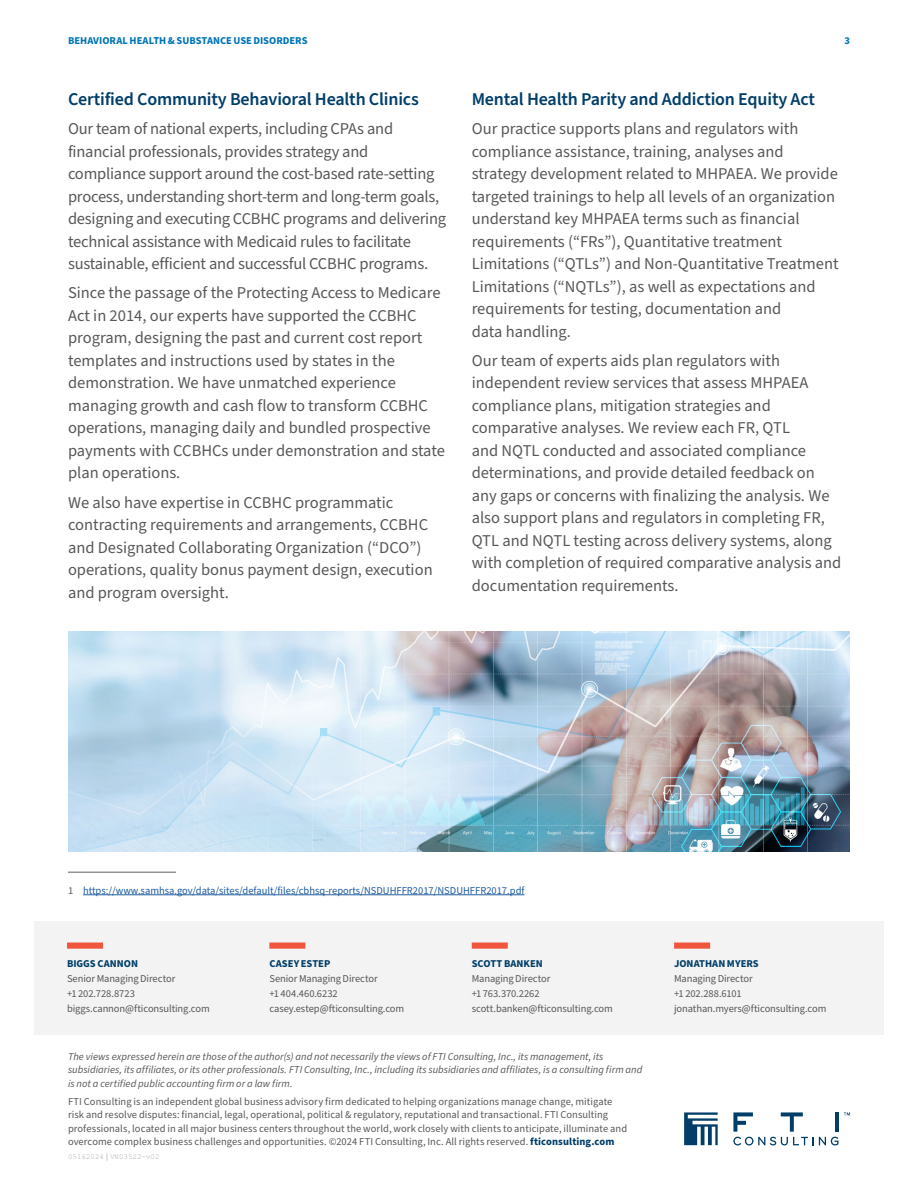
<style>
.page{position:relative;width:918px;height:1188px;background:#fff}
.page>*{position:absolute;margin:0;border:0;box-sizing:border-box;transform-origin:0 0}
.Subhead_L1_-_MAIN{font:600 18px "Source Sans Pro";letter-spacing:-.01em;color:#003e69}
.Body_Copy{font:16.5px/22.5px "Source Sans Pro";color:#57585a}
.Contacts_Name-Nest{font:10.5px/15px "Source Sans Pro";color:#57585a}
.t1{font:italic 10.5px/13.5px "Source Sans Pro";letter-spacing:.005em;color:#57585a}
.Endnote{font:10.5px "Source Sans Pro";color:#205d9e}
.t2{font:700 10.5px "Source Sans Pro";color:#0075b6}
.Endnote-2{font:10.5px "Source Sans Pro";color:#57585a}
.t3{font:7.5px "Courier New";color:#a8abac}
.s1{font-weight:700;color:#003e69}
.s2{font-family:"Arial"}
</style>
<div class="page">
<div style="left:34px;top:921px;width:850px;height:114px;background:#f3f3f3"></div>
<svg style="left:67px;top:943px;width:36px;height:6px"></svg>
<svg style="left:269px;top:943px;width:37px;height:6px"></svg>
<svg style="left:472px;top:943px;width:36px;height:6px"></svg>
<svg style="left:674px;top:943px;width:37px;height:6px"></svg>
<svg style="left:68px;top:872px;width:108px;height:1px"></svg>
<hr style="left:83px;top:895px;width:442px;height:1px;background:#205d9e">
<img style="left:68px;top:631px;width:782px;height:220px">
<svg style="left:684px;top:1112px;width:34px;height:33px"></svg>
<svg style="left:844px;top:1112px;width:6px;height:3px"></svg>
<hr style="left:835px;top:1112px;width:4px;height:20px;background:#003e69">
<svg style="left:733px;top:1112px;width:105px;height:33px"></svg>
<p class="t2" style="left:68px;top:33px;width:122px">BEHAVIORAL HEALTH &amp; SUBSTA</p>
<p class="t2" style="left:213px;top:33px;width:95px">NCE USE DISORDERS</p>
<p class="t2" style="left:844px;top:33px;width:7px">3</p>
<p class="Subhead_L1_-_MAIN" style="left:68px;top:87px;width:352px">Certified Community Behavioral Health Clinics</p>
<p class="Body_Copy" style="left:68px;top:118px;width:380px">Our team of national experts, including CPAs and financial professionals, provides strategy and compliance support around the cost-based rate-setting process, understanding short-term and long-term goals, designing and executing CCBHC programs and delivering technical assistance with Medicaid rules to facilitate sustainable, efficient and successful CCBHC programs.</p>
<p class="Body_Copy" style="left:68px;top:282px;width:378px">Since the passage of the Protecting Access to Medicare Act in 2014, our experts have supported the CCBHC program, designing the past and current cost report templates and instructions used by states in the demonstration. We have unmatched experience managing growth and cash flow to transform CCBHC operations, managing daily and bundled prospective payments with CCBHCs under demonstration and state plan operations.</p>
<p class="Body_Copy" style="left:68px;top:491px;width:366px">We also have expertise in CCBHC programmatic contracting requirements and arrangements, CCBHC and Designated Collaborating Organization (“DCO”) operations, quality bonus payment design, execution and program oversight.</p>
<p class="Subhead_L1_-_MAIN" style="left:472px;top:87px;width:345px">Mental Health Parity and Addiction Equity Act</p>
<p class="Body_Copy" style="left:472px;top:118px;width:369px">Our practice supports plans and regulators with compliance assistance, training, analyses and strategy development related to MHPAEA. We provide targeted trainings to help all levels of an organization understand key MHPAEA terms such as financial requirements (“FRs”), Quantitative treatment Limitations (“QTLs”) and Non-Quantitative Treatment Limitations (“NQTLs”), as well as expectations and requirements for testing, documentation and<br>data handling.</p>
<p class="Body_Copy" style="left:472px;top:350px;width:371px">Our team of experts aids plan regulators with independent review services that assess MHPAEA compliance plans, mitigation strategies and comparative analyses. We review each FR, QTL<br>and NQTL conducted and associated compliance determinations, and provide detailed feedback on any gaps or concerns with finalizing the analysis. We also support plans and regulators in completing FR, QTL and NQTL testing across delivery systems, along with completion of required comparative analysis and documentation requirements.</p>
<p class="Endnote-2" style="left:68px;top:884px;width:7px">1</p>
<p class="Endnote" style="left:83px;top:884px;width:443px">https://www.samhsa.gov/data/sites/default/files/cbhsq-reports/NSDUHFFR2017/NSDUHFFR2017.pdf</p>
<p class="Contacts_Name-Nest" style="left:67px;top:956px;width:144px"><span class="s1">BIGGS CANNON<br></span>Senior Managing Director<br>+1 202.728.8723 biggs.cannon@fticonsulting.com</p>
<p class="Contacts_Name-Nest" style="left:269px;top:956px;width:136px"><span class="s1">CASEY ESTEP<br></span>Senior Managing Director<br>+1 404.460.6232 casey.estep@fticonsulting.com</p>
<p class="Contacts_Name-Nest" style="left:472px;top:956px;width:143px"><span class="s1">SCOTT BANKEN<br></span>Managing Director<br>+1 763.370.2262 scott.banken@fticonsulting.com</p>
<p class="Contacts_Name-Nest" style="left:674px;top:956px;width:154px"><span class="s1">JONATHAN MYERS<br></span>Managing Director<br>+1 202.288.6101 jonathan.myers@fticonsulting.com</p>
<p class="t1" style="left:68px;top:1050px;width:576px">The views expressed herein are those of the author(s) and not necessarily the views of FTI Consulting, Inc., its management, its subsidiaries, its affiliates, or its other professionals. FTI Consulting, Inc., including its subsidiaries and affiliates, is a consulting firm and is not a certified public accounting firm or a law firm.</p>
<p class="Contacts_Name-Nest" style="left:68px;top:1095px;width:561px;line-height:13.5px">FTI Consulting is an independent global business advisory firm dedicated to helping organizations manage change, mitigate risk and resolve disputes: financial, legal, operational, political &amp; regulatory, reputational and transactional. FTI Consulting professionals, located in all major business centers throughout the world, work closely with clients to anticipate, illuminate and overcome complex business challenges and opportunities. ©2024 FTI Consulting, Inc. All rights reserved. <span class="s1">FTICONSULTING.COM</span></p>
<p class="t3" style="left:68px;top:1152px;width:174px">05162024 <span class="s2">|</span> VN03522-v02 Behavioral Health</p>
</div>
